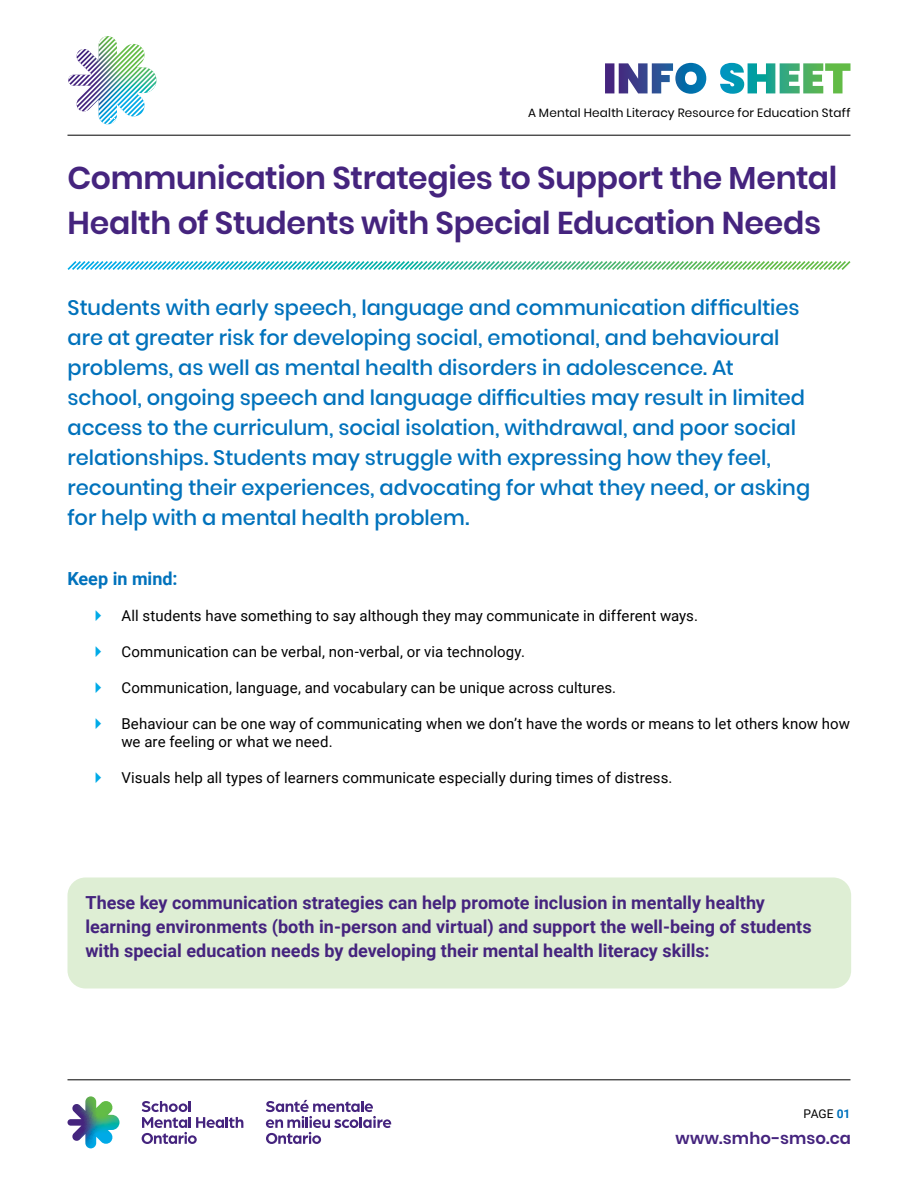
<style>
.page{position:relative;width:918px;height:1188px;background:#fff}
.page>*{position:absolute;margin:0;border:0;box-sizing:border-box;transform-origin:0 0}
.Section_-_Hed_H1{font:600 31.5px/45px "Poppins";letter-spacing:-.01em;color:#45247e}
.t1{font:500 21px/30px "Poppins";color:#0072bc}
.t2{font:700 18px/24px "Roboto";color:#45247e}
.t3{font:700 18px "Roboto";color:#0072bc}
.lower_web{font:600 16.5px "Poppins";letter-spacing:.005em;color:#45247e}
.t4{font:15px/18px "Roboto";letter-spacing:.005em;color:#000}
.t5{font:12px "Poppins";letter-spacing:.02em;color:#000}
.t6{font:12px "Roboto";color:#000}
.s1{font-weight:700;color:#0072bc}
</style>
<div class="page">
<svg style="left:605px;top:63px;width:101px;height:31px"></svg>
<svg style="left:720px;top:63px;width:130px;height:31px"></svg>
<hr style="left:68px;top:135px;width:782px;height:1px;background:#000">
<div style="left:68px;top:878px;width:783px;height:110px;background:#deeed4;border-radius:18px"></div>
<svg style="left:67px;top:1096px;width:53px;height:52px"></svg>
<svg style="left:266px;top:1100px;width:125px;height:44px"></svg>
<svg style="left:142px;top:1101px;width:101px;height:43px"></svg>
<svg style="left:67px;top:261px;width:784px;height:9px"></svg>
<hr style="left:68px;top:1080px;width:782px;height:1px;background:#000">
<img style="left:68px;top:36px;width:88px;height:88px">
<p class="t5" style="left:528px;top:106px;width:324px">A Mental Health Literacy Resource for Education Staff</p>
<h1 class="Section_-_Hed_H1" style="left:68px;top:156px;width:771px">Communication Strategies to Support the Mental<br>Health of Students with Special Education Needs</h1>
<h2 class="t1" style="left:68px;top:293px;width:744px">Students with early speech, language and communication difficulties are at greater risk for developing social, emotional, and behavioural problems, as well as mental health disorders in adolescence. At school, ongoing speech and language difficulties may result in limited access to the curriculum, social isolation, withdrawal, and poor social relationships. Students may struggle with expressing how they feel, recounting their experiences, advocating for what they need, or asking for help with a mental health problem.</h2>
<h3 class="t3" style="left:68px;top:566px;width:112px">Keep in mind:</h3>
<p class="t4" style="left:122px;top:606px;width:578px">All students have something to say although they may communicate in different ways.</p>
<p class="t4" style="left:122px;top:642px;width:405px">Communication can be verbal, non-verbal, or via technology.</p>
<p class="t4" style="left:122px;top:678px;width:496px">Communication, language, and vocabulary can be unique across cultures.</p>
<p class="t4" style="left:122px;top:714px;width:730px">Behaviour can be one way of communicating when we don’t have the words or means to let others know how we are feeling or what we need.</p>
<p class="t4" style="left:122px;top:768px;width:552px">Visuals help all types of learners communicate especially during times of distress.</p>
<h3 class="t2" style="left:86px;top:890px;width:728px">These key communication strategies can help promote inclusion in mentally healthy learning environments (both in-person and virtual) and support the well-being of students with special education needs by developing their mental health literacy skills:</h3>
<p class="t6" style="left:803px;top:1105px;width:49px">PAGE <span class="s1">01</span></p>
<p class="lower_web" style="left:675px;top:1128px;width:177px">www.smho-smso.ca</p>
</div>
